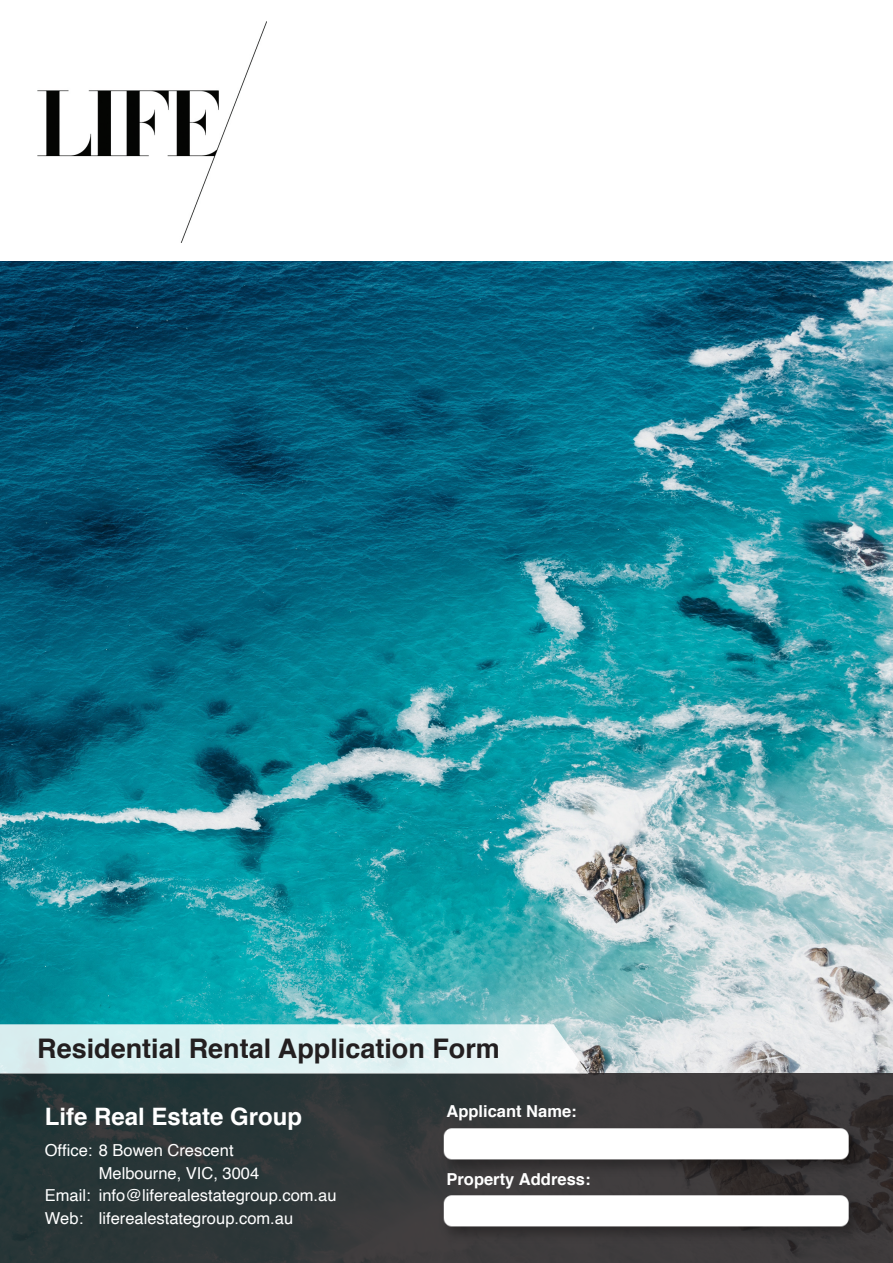
<style>
.page{position:relative;width:893px;height:1263px;background:#fff}
.page>*{position:absolute;margin:0;border:0;box-sizing:border-box;transform-origin:0 0}
.t1{font:700 27px "Helvetica";color:#231f20}
.t2{font:700 24px "Helvetica";color:#fff}
.t3{font:16.5px "Helvetica";color:#fff}
.t4{font:700 16.5px "Helvetica";color:#fff}
</style>
<div class="page">
<img style="left:0;top:261px;width:893px;height:813px">
<svg style="left:0;top:1074px;width:893px;height:189px;background:#2f3638"></svg>
<img style="left:429px;top:1114px;width:447px;height:67px">
<img style="left:437px;top:1121px;width:419px;height:46px">
<img style="left:429px;top:1181px;width:447px;height:74px">
<img style="left:437px;top:1189px;width:419px;height:45px">
<svg style="left:0;top:1024px;width:588px;height:50px;background:#ddeff0"></svg>
<img style="left:37px;top:22px;width:229px;height:220px">
<h1 class="t1" style="left:37px;top:1026px;width:464px">Residential Rental Application Form</h1>
<h2 class="t2" style="left:45px;top:1097px;width:259px">Life Real Estate Group</h2>
<p class="t4" style="left:446px;top:1098px;width:132px">Applicant Name:</p>
<p class="t3" style="left:45px;top:1137px;width:190px">Office: 8 Bowen Crescent</p>
<p class="t3" style="left:99px;top:1160px;width:162px">Melbourne, VIC, 3004</p>
<p class="t3" style="left:45px;top:1183px;width:293px">Email: info@liferealestategroup.com.au</p>
<p class="t3" style="left:45px;top:1206px;width:250px">Web: liferealestategroup.com.au</p>
<p class="t4" style="left:446px;top:1166px;width:145px">Property Address:</p>
</div>
